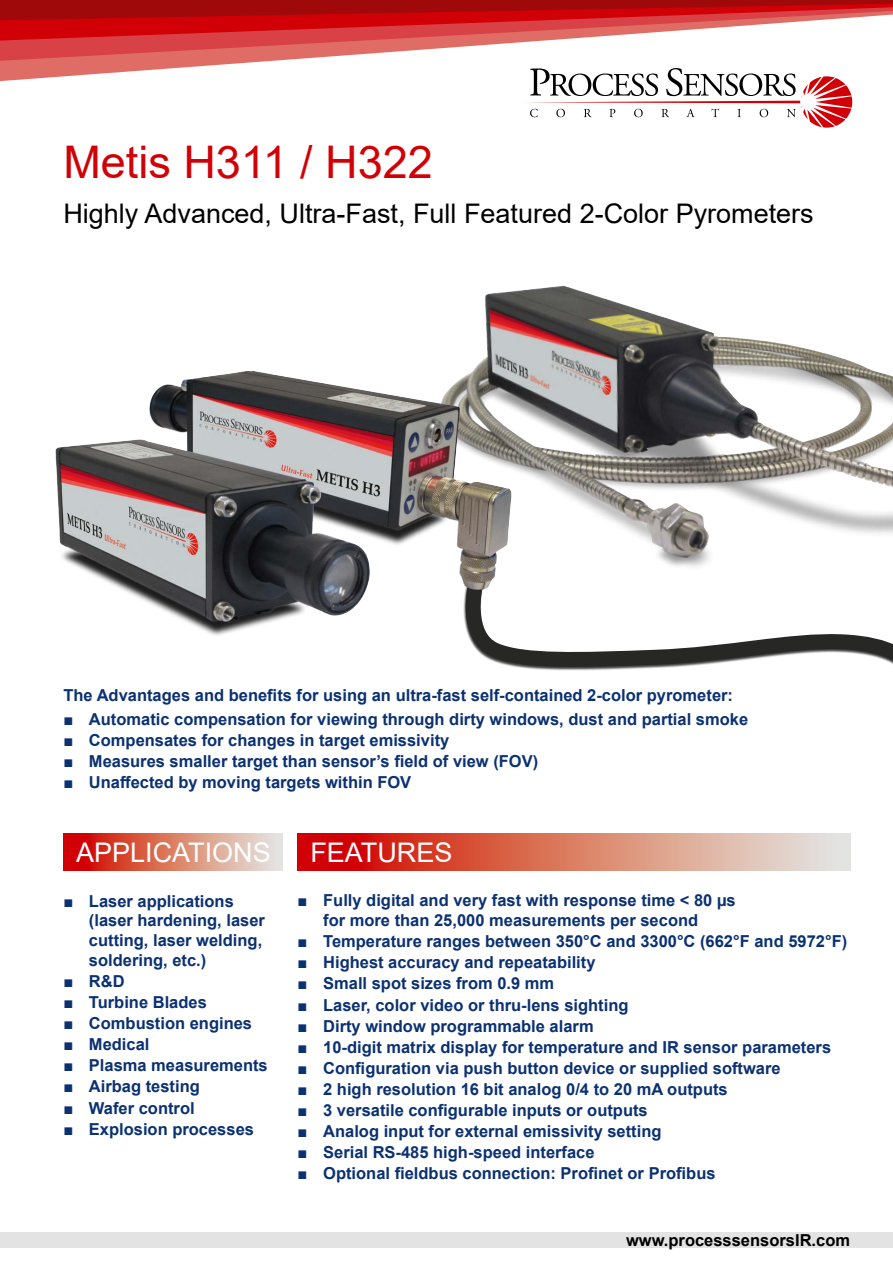
<style>
.page{position:relative;width:893px;height:1263px;background:#fff}
.page>*{position:absolute;margin:0;border:0;box-sizing:border-box;transform-origin:0 0}
.t1{font:45px "Arial";color:#d10007}
.t2{font:27px "Arial";color:#000}
.t3{font:27px "Arial";color:#fff}
.t4{font:700 16.5px/19.8px "Arial";color:#0b3172}
.t5{font:700 16.5px "Arial";color:#000}
</style>
<div class="page">
<svg style="left:527px;top:81px;width:325px;height:47px"></svg>
<div style="left:0;top:1232px;width:893px;height:16px;background:#e3e3e3"></div>
<svg style="left:0;top:61px;width:841px;height:20px"></svg>
<svg style="left:0;top:41px;width:537px;height:20px"></svg>
<svg style="left:0;top:0;width:893px;height:41px;background:#cb3a3c"></svg>
<svg style="left:298px;top:834px;width:553px;height:36px;background:#da7868"></svg>
<svg style="left:63px;top:834px;width:220px;height:36px;background:#da7767"></svg>
<svg style="left:469px;top:634px;width:424px;height:37px"></svg>
<img style="left:473px;top:286px;width:420px;height:281px">
<img style="left:55px;top:371px;width:457px;height:267px">
<h1 class="t1" style="left:63px;top:131px;width:371px">Metis H311 / H322</h1>
<h2 class="t2" style="left:63px;top:194px;width:752px">Highly Advanced, Ultra-Fast, Full Featured 2-Color Pyrometers</h2>
<p class="t4" style="left:63px;top:685px;width:671px">The Advantages and benefits for using an ultra-fast self-contained 2-color pyrometer:</p>
<p class="t4" style="left:63px;top:709px;width:686px">■ Automatic compensation for viewing through dirty windows, dust and partial smoke</p>
<p class="t4" style="left:63px;top:730px;width:387px">■ Compensates for changes in target emissivity</p>
<p class="t4" style="left:63px;top:751px;width:476px">■ Measures smaller target than sensor’s field of view (FOV)</p>
<p class="t4" style="left:63px;top:772px;width:349px">■ Unaffected by moving targets within FOV</p>
<h2 class="t3" style="left:76px;top:834px;width:196px">APPLICATIONS</h2>
<p class="t4" style="left:89px;top:891px;width:178px;text-indent:-26px">■ Laser applications (laser hardening, laser cutting, laser welding, soldering, etc.)</p>
<p class="t4" style="left:63px;top:971px;width:63px">■ R&amp;D</p>
<p class="t4" style="left:63px;top:993px;width:145px">■ Turbine Blades</p>
<p class="t4" style="left:63px;top:1014px;width:190px">■ Combustion engines</p>
<p class="t4" style="left:63px;top:1035px;width:88px">■ Medical</p>
<p class="t4" style="left:63px;top:1056px;width:206px">■ Plasma measurements</p>
<p class="t4" style="left:63px;top:1077px;width:138px">■ Airbag testing</p>
<p class="t4" style="left:63px;top:1098px;width:133px">■ Wafer control</p>
<p class="t4" style="left:63px;top:1119px;width:192px">■ Explosion processes</p>
<h2 class="t3" style="left:310px;top:834px;width:144px">FEATURES</h2>
<p class="t4" style="left:323px;top:891px;width:414px;text-indent:-26px">■ Fully digital and very fast with response time &lt; 80 µs for more than 25,000 measurements per second</p>
<p class="t4" style="left:298px;top:932px;width:551px">■ Temperature ranges between 350°C and 3300°C (662°F and 5972°F)</p>
<p class="t4" style="left:298px;top:953px;width:299px">■ Highest accuracy and repeatability</p>
<p class="t4" style="left:298px;top:974px;width:258px">■ Small spot sizes from 0.9 mm</p>
<p class="t4" style="left:298px;top:995px;width:332px">■ Laser, color video or thru-lens sighting</p>
<p class="t4" style="left:298px;top:1016px;width:297px">■ Dirty window programmable alarm</p>
<p class="t4" style="left:298px;top:1037px;width:535px">■ 10-digit matrix display for temperature and IR sensor parameters</p>
<p class="t4" style="left:298px;top:1058px;width:485px">■ Configuration via push button device or supplied software</p>
<p class="t4" style="left:298px;top:1079px;width:432px">■ 2 high resolution 16 bit analog 0/4 to 20 mA outputs</p>
<p class="t4" style="left:298px;top:1100px;width:352px">■ 3 versatile configurable inputs or outputs</p>
<p class="t4" style="left:298px;top:1121px;width:365px">■ Analog input for external emissivity setting</p>
<p class="t4" style="left:298px;top:1142px;width:298px">■ Serial RS-485 high-speed interface</p>
<p class="t4" style="left:298px;top:1163px;width:419px">■ Optional fieldbus connection: Profinet or Profibus</p>
<p class="t5" style="left:626px;top:1228px;width:226px">www.processsensorsIR.com</p>
</div>
